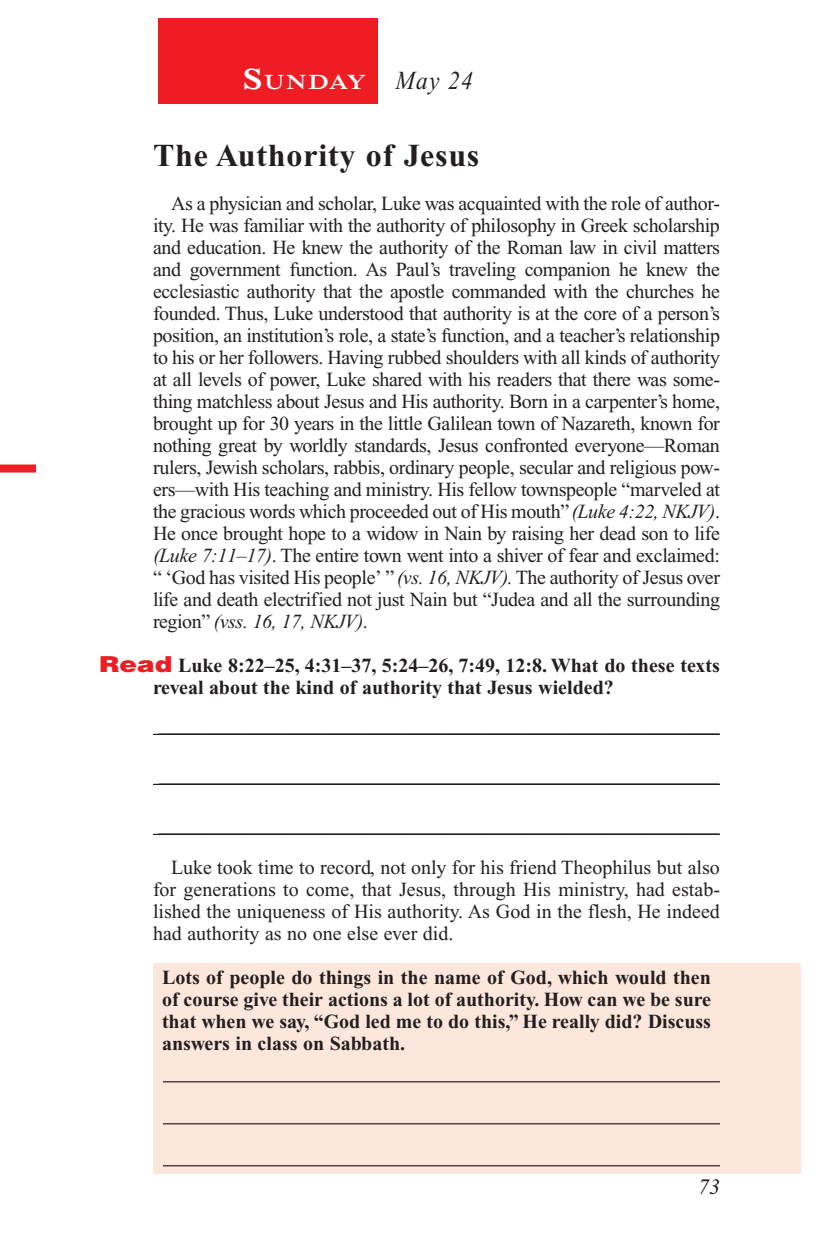
<style>
.page{position:relative;width:819px;height:1260px;background:#fff}
.page>*{position:absolute;margin:0;border:0;box-sizing:border-box;transform-origin:0 0}
.Head{font:700 32px "Times New Roman PS Std";letter-spacing:.025em;color:#231f20}
.Lesson_Dates{font:italic 26px "Times New Roman PS Std";color:#231f20;scale:.9 1}
.t1{font:italic 22px "Times New Roman PS Std";color:#231f20}
.Daily_Header{font:600 21px "Times NRMT Std";letter-spacing:.045em;color:#fff;scale:1.1 1}
.Body{font:20px/22px "Times New Roman PS Std";color:#231f20;text-align:justify}
.x-screened_box-text{font:700 20px/22px "Times New Roman PS Std";color:#231f20;text-align:justify}
.Blank_Lines_SB{font:20px "Times New Roman PS Std";color:#231f20}
.Question{font:700 20px/22px "Times New Roman PS Std";color:#231f20}
.Blank_Lines_SB-2{font:700 20px "Times New Roman PS Std";color:#231f20}
.s1{font-size:30px}
.s2{font-style:italic}
.s3{font-family:"Helvetica LT Std";font-weight:900;font-size:22px;color:#ee1d23}
</style>
<div class="page">
<div style="left:158px;top:18px;width:220px;height:86px;background:#ee1d23"></div>
<div style="left:0;top:465px;width:36px;height:8px;background:#ee1d23"></div>
<div style="left:153px;top:963px;width:648px;height:211px;background:#fde7dc"></div>
<hr style="left:153px;top:734px;width:567px;height:1px;background:#231f20">
<hr style="left:153px;top:784px;width:567px;height:1px;background:#231f20">
<hr style="left:153px;top:834px;width:567px;height:1px;background:#231f20">
<hr style="left:163px;top:1081px;width:557px;height:1px;background:#231f20">
<hr style="left:163px;top:1123px;width:557px;height:1px;background:#231f20">
<hr style="left:163px;top:1165px;width:557px;height:1px;background:#231f20">
<p class="Daily_Header" style="left:243px;top:70px;width:114px"><span class="s1">S</span>UNDAY</p>
<p class="Lesson_Dates" style="left:396px;top:66px;width:87px">May 24</p>
<p class="Head" style="left:153px;top:138px;width:328px">The Authority of Jesus</p>
<p class="Body" style="left:153px;top:193px;width:569px;text-indent:18px">As a physician and scholar, Luke was acquainted with the role of author&shy;ity. He was familiar with the authority of philosophy in Greek scholarship and education. He knew the authority of the Roman law in civil matters and government function. As Paul’s traveling companion he knew the ecclesiastic authority that the apostle commanded with the churches he founded. Thus, Luke understood that authority is at the core of a person’s position, an institution’s role, a state’s function, and a teacher’s relationship to his or her followers. Having rubbed shoulders with all kinds of authority at all levels of power, Luke shared with his readers that there was some&shy;thing matchless about Jesus and His authority. Born in a carpenter’s home, brought up for 30 years in the little Galilean town of Nazareth, known for nothing great by worldly standards, Jesus confronted everyone—Roman rulers, Jewish scholars, rabbis, ordinary people, secular and religious pow&shy;ers—with His teaching and ministry. His fellow townspeople “marveled at the gracious words which proceeded out of His mouth” <span class="s2">(Luke 4:22, NKJV)</span>.<br>He once brought hope to a widow in Nain by raising her dead son to life <span class="s2">(Luke 7:11–17)</span>. The entire town went into a shiver of fear and exclaimed: “ ‘God has visited His people’ ” <span class="s2">(vs. 16, NKJV).</span> The authority of Jesus over life and death electrified not just Nain but “Judea and all the surrounding region” <span class="s2">(vss. 16, 17, NKJV)</span>.</p>
<p class="Question" style="left:153px;top:655px;width:568px;text-indent:-54px"><span class="s3">Read</span> Luke 8:22–25, 4:31–37, 5:24–26, 7:49, 12:8. What do these texts reveal about the kind of authority that Jesus wielded?</p>
<p class="Blank_Lines_SB-2" style="left:159px;top:715px;width:561px">________________________________________________________</p>
<p class="Blank_Lines_SB" style="left:159px;top:765px;width:561px">________________________________________________________</p>
<p class="Blank_Lines_SB" style="left:159px;top:815px;width:561px">________________________________________________________</p>
<p class="Body" style="left:153px;top:857px;width:569px;text-indent:18px">Luke took time to record, not only for his friend Theophilus but also for generations to come, that Jesus, through His ministry, had estab&shy;lished the uniqueness of His authority. As God in the flesh, He indeed had authority as no one else ever did.</p>
<p class="x-screened_box-text" style="left:162px;top:967px;width:551px">Lots of people do things in the name of God, which would then of course give their actions a lot of authority. How can we be sure that when we say, “God led me to do this,” He really did? Discuss answers in class on Sabbath.</p>
<p class="t1" style="left:698px;top:1175px;width:23px">73</p>
</div>
